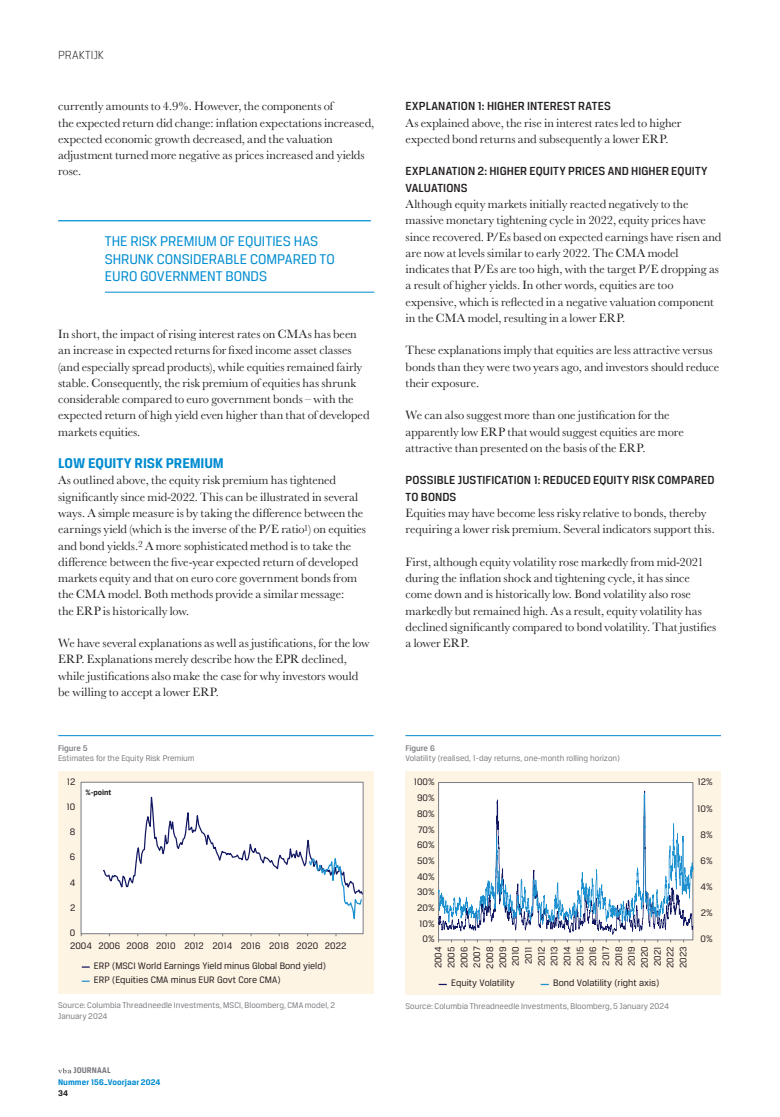
<style>
.page{position:relative;width:780px;height:1117px;background:#fff}
.page>*{position:absolute;margin:0;border:0;box-sizing:border-box;transform-origin:0 0}
.streamer{font:15px/17.5px "CFA Breuer Text";letter-spacing:-.005em;color:#008cd0}
._1_1_Alineakopje_bold_blauw{font:700 15px "CFA Breuer Text";letter-spacing:-.005em;color:#008cd0}
.Plat_schreef{font:12.5px/16.2px "Baskerville MT Std";letter-spacing:-.005em;color:#231f20}
.Plat_schreef__WR{font:12.5px/16.2px "Baskerville MT Std";letter-spacing:-.005em;color:#231f20}
._1_1_1_Alineakop_bold_zwart{font:500 12.5px/16.2px "CFA Breuer Text";letter-spacing:.005em;color:#231f20}
.t1{font:300 12.5px "CFA Breuer Text";color:#231f20}
.t2{font:10px/12.9px "CFA Breuer Text";color:#231f20;text-align:center}
.Bron{font:8.75px/11.2px "CFA Breuer Text";letter-spacing:.005em;color:#7b7a81}
._5_1_Caption{font:8.75px/10px "CFA Breuer Text";color:#7b7a81}
.t3{font:700 8.75px "CFA Breuer Text";letter-spacing:.01em;color:#008cd0}
.t4{font:700 8.75px "CFA Breuer Text";letter-spacing:.01em;color:#7b7a81}
.t5{font:700 8.75px "CFA Breuer Text";color:#231f20}
.t6{font:700 8.12px "CFA Breuer Text";color:#231f20}
.s1{font-weight:500}
</style>
<div class="page">
<svg style="left:58px;top:1068px;width:13px;height:5px"></svg>
<hr style="left:58px;top:220px;width:313px;height:1px;background:#008cd0">
<hr style="left:105px;top:292px;width:269px;height:1px;background:#008cd0">
<svg style="left:58px;top:736px;width:315px;height:258px"></svg>
<hr style="left:58px;top:735px;width:315px;height:1px;background:#008cd0">
<div style="left:58px;top:770px;width:315px;height:223px;background:#fef4e4"></div>
<div style="left:81px;top:782px;width:282px;height:151px;background:#fff"></div>
<svg style="left:102px;top:781px;width:262px;height:155px"></svg>
<svg style="left:405px;top:736px;width:316px;height:259px"></svg>
<hr style="left:405px;top:735px;width:316px;height:1px;background:#008cd0">
<div style="left:405px;top:770px;width:316px;height:224px;background:#fef4e4"></div>
<div style="left:438px;top:782px;width:254px;height:157px;background:#fff"></div>
<div style="left:438px;top:782px;width:255px;height:157px;border:1px solid #7b7a81"></div>
<svg style="left:438px;top:790px;width:255px;height:144px"></svg>
<svg style="left:438px;top:792px;width:255px;height:132px"></svg>
<p class="t1" style="left:58px;top:48px;width:47px">PRAKTIJK</p>
<p class="Plat_schreef__WR" style="left:58px;top:98px;width:318px">currently amounts to 4.9%. However, the components of<br>the expected return did change: inflation expectations increased, expected economic growth decreased, and the valuation adjustment turned more negative as prices increased and yields rose.</p>
<p class="streamer" style="left:105px;top:232px;width:231px">THE RISK PREMIUM OF EQUITIES HAS<br>SHRUNK CONSIDERABLE COMPARED TO<br>EURO GOVERNMENT BONDS</p>
<p class="Plat_schreef" style="left:58px;top:326px;width:313px">In short, the impact of rising interest rates on CMAs has been an increase in expected returns for fixed income asset classes (and especially spread products), while equities remained fairly stable. Consequently, the risk premium of equities has shrunk considerable compared to euro government bonds – with the expected return of high yield even higher than that of developed markets equities.</p>
<p class="_1_1_Alineakopje_bold_blauw" style="left:58px;top:454px;width:167px">LOW EQUITY RISK PREMIUM</p>
<p class="Plat_schreef" style="left:58px;top:472px;width:309px">As outlined above, the equity risk premium has tightened significantly since mid‑2022. This can be illustrated in several ways. A simple measure is by taking the difference between the earnings yield (which is the inverse of the P/E ratio<sup>1</sup>) on equities and bond yields.<sup>2</sup> A more sophisticated method is to take the difference between the five-year expected return of developed markets equity and that on euro core government bonds from the CMA model. Both methods provide a similar message:<br>the ERP is historically low.</p>
<p class="Plat_schreef__WR" style="left:58px;top:634px;width:313px">We have several explanations as well as justifications, for the low ERP. Explanations merely describe how the EPR declined, while justifications also make the case for why investors would be willing to accept a lower ERP.</p>
<p class="_5_1_Caption" style="left:58px;top:743px;width:138px"><span class="s1">Figure 5<br></span>Estimates for the Equity Risk Premium</p>
<p class="t2" style="left:67px;top:774px;width:10px">12</p>
<p class="t2" style="left:66px;top:800px;width:10px">10</p>
<p class="t2" style="left:70px;top:825px;width:7px">8</p>
<p class="t2" style="left:70px;top:850px;width:7px">6</p>
<p class="t2" style="left:70px;top:875px;width:7px">4</p>
<p class="t2" style="left:70px;top:900px;width:7px">2</p>
<p class="t2" style="left:70px;top:925px;width:7px">0</p>
<p class="t6" style="left:85px;top:787px;width:27px">%-point</p>
<p class="t2" style="left:70px;top:935px;width:278px;line-height:19.6px">2004 2006 2008 2010 2012 2014 2016 2018 2020 2022<br>ERP (MSCI World Earnings Yield minus Global Bond yield)</p>
<p class="t2" style="left:94px;top:972px;width:188px">ERP (Equities CMA minus EUR Govt Core CMA)</p>
<p class="Bron" style="left:58px;top:999px;width:278px">Source: Columbia Threadneedle Investments, MSCI, Bloomberg, CMA model, 2<br>January 2024</p>
<p class="t4" style="left:73px;top:1065px;width:39px">JOURNAAL</p>
<p class="t3" style="left:58px;top:1076px;width:104px">Nummer 156_Voorjaar 2024</p>
<p class="t5" style="left:58px;top:1087px;width:11px">34</p>
<p class="_1_1_1_Alineakop_bold_zwart" style="left:405px;top:98px;width:207px">EXPLANATION 1: HIGHER INTEREST RATES</p>
<p class="Plat_schreef" style="left:405px;top:114px;width:277px">As explained above, the rise in interest rates led to higher expected bond returns and subsequently a lower ERP.</p>
<p class="_1_1_1_Alineakop_bold_zwart" style="left:405px;top:163px;width:303px">EXPLANATION 2: HIGHER EQUITY PRICES AND HIGHER EQUITY<br>VALUATIONS</p>
<p class="Plat_schreef" style="left:405px;top:196px;width:317px">Although equity markets initially reacted negatively to the massive monetary tightening cycle in 2022, equity prices have since recovered. P/Es based on expected earnings have risen and are now at levels similar to early 2022. The CMA model indicates that P/Es are too high, with the target P/E dropping as a result of higher yields. In other words, equities are too expensive, which is reflected in a negative valuation component in the CMA model, resulting in a lower ERP.</p>
<p class="Plat_schreef__WR" style="left:405px;top:342px;width:315px">These explanations imply that equities are less attractive versus bonds than they were two years ago, and investors should reduce their exposure.</p>
<p class="Plat_schreef__WR" style="left:405px;top:407px;width:280px">We can also suggest more than one justification for the apparently low ERP that would suggest equities are more attractive than presented on the basis of the ERP.</p>
<p class="_1_1_1_Alineakop_bold_zwart" style="left:405px;top:472px;width:310px">POSSIBLE JUSTIFICATION 1: REDUCED EQUITY RISK COMPARED<br>TO BONDS</p>
<p class="Plat_schreef" style="left:405px;top:504px;width:311px">Equities may have become less risky relative to bonds, thereby requiring a lower risk premium. Several indicators support this.</p>
<p class="Plat_schreef__WR" style="left:405px;top:553px;width:312px">First, although equity volatility rose markedly from mid‑2021 during the inflation shock and tightening cycle, it has since come down and is historically low. Bond volatility also rose markedly but remained high. As a result, equity volatility has declined significantly compared to bond volatility. That justifies a lower ERP.</p>
<p class="_5_1_Caption" style="left:405px;top:743px;width:216px"><span class="s1">Figure 6<br></span>Volatility (realised, 1-day returns, one-month rolling horizon)</p>
<p class="t2" style="left:413px;top:775px;width:23px">100%</p>
<p class="t2" style="left:417px;top:791px;width:19px">90%</p>
<p class="t2" style="left:417px;top:806px;width:19px">80%</p>
<p class="t2" style="left:418px;top:822px;width:18px">70%</p>
<p class="t2" style="left:417px;top:838px;width:19px">60%</p>
<p class="t2" style="left:417px;top:853px;width:19px">50%</p>
<p class="t2" style="left:417px;top:869px;width:19px">40%</p>
<p class="t2" style="left:417px;top:885px;width:19px">30%</p>
<p class="t2" style="left:417px;top:900px;width:19px">20%</p>
<p class="t2" style="left:419px;top:916px;width:17px">10%</p>
<p class="t2" style="left:422px;top:932px;width:14px">0%</p>
<p class="t2" style="left:431px;top:968px;width:23px;rotate:-90deg">2004<br>2005<br>2006<br>2007<br>2008<br>2009<br>2010<br>2011<br>2012<br>2013<br>2014<br>2015<br>2016<br>2017<br>2018<br>2019<br>2020<br>2021<br>2022<br>2023</p>
<p class="t2" style="left:451px;top:976px;width:65px">Equity Volatility</p>
<p class="t2" style="left:553px;top:976px;width:107px">Bond Volatility (right axis)</p>
<p class="Bron" style="left:405px;top:1000px;width:265px">Source: Columbia Threadneedle Investments, Bloomberg, 5 January 2024</p>
<p class="t2" style="left:697px;top:775px;width:17px">12%</p>
<p class="t2" style="left:697px;top:801px;width:17px">10%</p>
<p class="t2" style="left:700px;top:827px;width:14px">8%</p>
<p class="t2" style="left:700px;top:853px;width:14px">6%</p>
<p class="t2" style="left:700px;top:879px;width:14px">4%</p>
<p class="t2" style="left:700px;top:906px;width:13px">2%</p>
<p class="t2" style="left:700px;top:932px;width:14px">0%</p>
</div>
